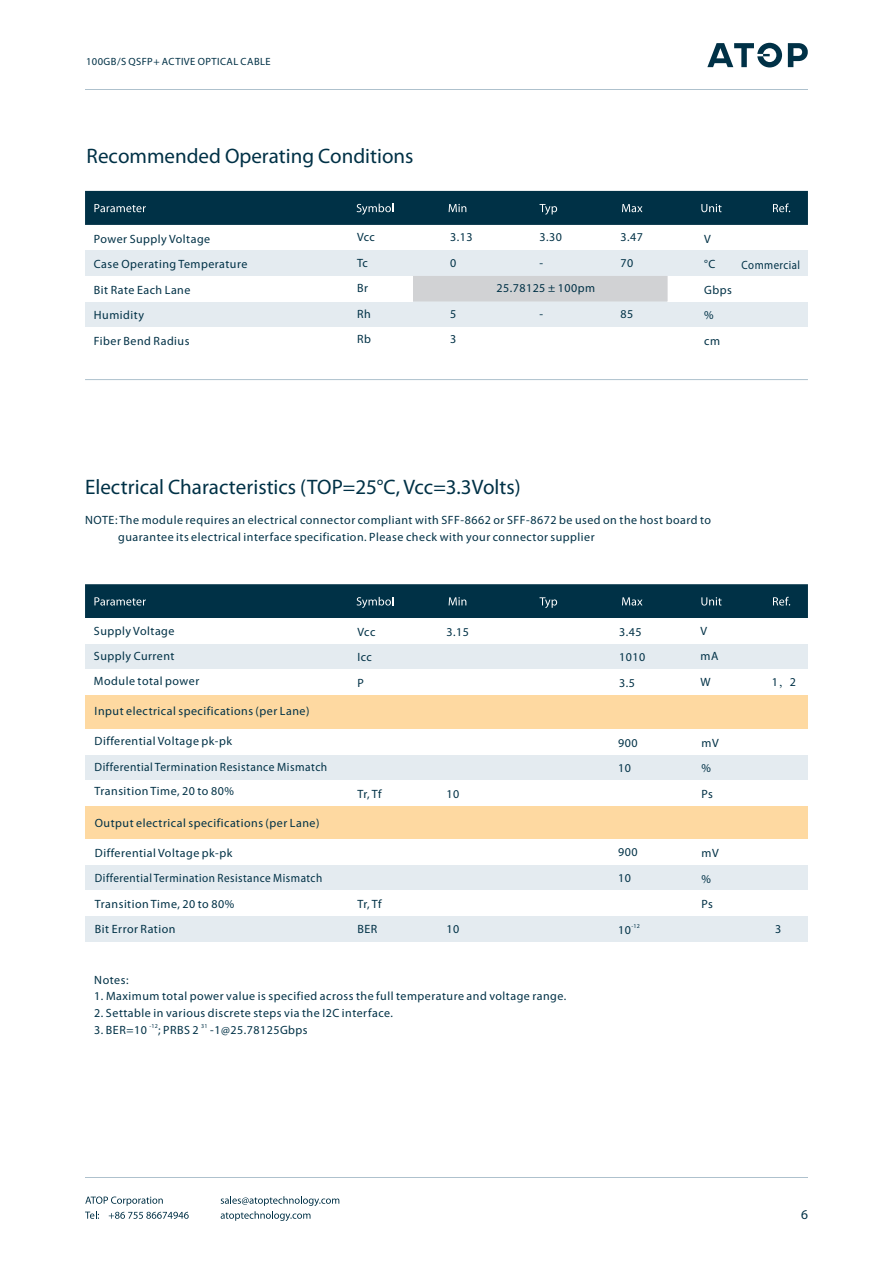
<style>
.page{position:relative;width:893px;height:1263px;background:#fff}
.page>*{position:absolute;margin:0;border:0;box-sizing:border-box;transform-origin:0 0}
.t1{font:21px "Myriad Pro";color:#003146}
.t2{font:13.5px "Myriad Pro";color:#003146}
.t3{font:12px/25.5px "Myriad Pro";letter-spacing:.04em;color:#003146}
.t4{font:12px "Myriad Pro";letter-spacing:.04em;color:#003146;scale:.9 1}
.t5{font:10.5px "Myriad Pro";letter-spacing:.04em;color:#003146}
.t6{font:6px "Myriad Pro";color:#003146}
.s1{font-family:"Adobe Song Std";font-weight:300}
</style>
<div class="page">
<div style="left:753px;top:250px;width:55px;height:26px;background:#e4ebf0"></div>
<div style="left:668px;top:250px;width:85px;height:26px;background:#e4ebf0"></div>
<div style="left:583px;top:250px;width:85px;height:26px;background:#e4ebf0"></div>
<div style="left:497px;top:250px;width:86px;height:26px;background:#e4ebf0"></div>
<div style="left:412px;top:250px;width:85px;height:26px;background:#e4ebf0"></div>
<div style="left:336px;top:250px;width:76px;height:26px;background:#e4ebf0"></div>
<div style="left:85px;top:250px;width:251px;height:26px;background:#e4ebf0"></div>
<div style="left:753px;top:301px;width:55px;height:26px;background:#e4ebf0"></div>
<div style="left:668px;top:301px;width:85px;height:26px;background:#e4ebf0"></div>
<div style="left:583px;top:301px;width:85px;height:26px;background:#e4ebf0"></div>
<div style="left:497px;top:301px;width:86px;height:26px;background:#e4ebf0"></div>
<div style="left:412px;top:301px;width:85px;height:26px;background:#e4ebf0"></div>
<div style="left:336px;top:301px;width:76px;height:26px;background:#e4ebf0"></div>
<div style="left:85px;top:301px;width:251px;height:26px;background:#e4ebf0"></div>
<div style="left:413px;top:276px;width:255px;height:25px;background:#d1d2d4"></div>
<div style="left:85px;top:191px;width:723px;height:34px;background:#003146"></div>
<hr style="left:85px;top:379px;width:723px;height:1px;background:#aec1cd">
<hr style="left:85px;top:1178px;width:723px;height:1px;background:#aec1cd">
<svg style="left:85px;top:1196px;width:104px;height:23px"></svg>
<svg style="left:221px;top:1196px;width:118px;height:25px"></svg>
<div style="left:85px;top:584px;width:723px;height:34px;background:#003146"></div>
<div style="left:753px;top:695px;width:55px;height:34px;background:#fed9a1"></div>
<div style="left:753px;top:805px;width:55px;height:34px;background:#fed9a1"></div>
<div style="left:668px;top:695px;width:85px;height:34px;background:#fed9a1"></div>
<div style="left:668px;top:805px;width:85px;height:34px;background:#fed9a1"></div>
<div style="left:583px;top:695px;width:85px;height:34px;background:#fed9a1"></div>
<div style="left:583px;top:805px;width:85px;height:34px;background:#fed9a1"></div>
<div style="left:497px;top:695px;width:86px;height:34px;background:#fed9a1"></div>
<div style="left:497px;top:805px;width:86px;height:34px;background:#fed9a1"></div>
<div style="left:412px;top:695px;width:85px;height:34px;background:#fed9a1"></div>
<div style="left:412px;top:805px;width:85px;height:34px;background:#fed9a1"></div>
<div style="left:336px;top:695px;width:76px;height:34px;background:#fed9a1"></div>
<div style="left:336px;top:805px;width:76px;height:34px;background:#fed9a1"></div>
<div style="left:85px;top:695px;width:251px;height:34px;background:#fed9a1"></div>
<div style="left:85px;top:805px;width:251px;height:34px;background:#fed9a1"></div>
<div style="left:753px;top:644px;width:55px;height:25px;background:#e4ebf0"></div>
<div style="left:668px;top:644px;width:85px;height:25px;background:#e4ebf0"></div>
<div style="left:583px;top:644px;width:85px;height:25px;background:#e4ebf0"></div>
<div style="left:497px;top:644px;width:86px;height:25px;background:#e4ebf0"></div>
<div style="left:412px;top:644px;width:85px;height:25px;background:#e4ebf0"></div>
<div style="left:336px;top:644px;width:76px;height:25px;background:#e4ebf0"></div>
<div style="left:85px;top:644px;width:251px;height:25px;background:#e4ebf0"></div>
<div style="left:753px;top:754px;width:55px;height:26px;background:#e4ebf0"></div>
<div style="left:668px;top:754px;width:85px;height:26px;background:#e4ebf0"></div>
<div style="left:583px;top:754px;width:85px;height:26px;background:#e4ebf0"></div>
<div style="left:497px;top:754px;width:86px;height:26px;background:#e4ebf0"></div>
<div style="left:412px;top:754px;width:85px;height:26px;background:#e4ebf0"></div>
<div style="left:336px;top:754px;width:76px;height:26px;background:#e4ebf0"></div>
<div style="left:85px;top:754px;width:251px;height:26px;background:#e4ebf0"></div>
<div style="left:753px;top:865px;width:55px;height:25px;background:#e4ebf0"></div>
<div style="left:668px;top:865px;width:85px;height:25px;background:#e4ebf0"></div>
<div style="left:583px;top:865px;width:85px;height:25px;background:#e4ebf0"></div>
<div style="left:497px;top:865px;width:86px;height:25px;background:#e4ebf0"></div>
<div style="left:412px;top:865px;width:85px;height:25px;background:#e4ebf0"></div>
<div style="left:336px;top:865px;width:76px;height:25px;background:#e4ebf0"></div>
<div style="left:85px;top:865px;width:251px;height:25px;background:#e4ebf0"></div>
<div style="left:753px;top:916px;width:55px;height:25px;background:#e4ebf0"></div>
<div style="left:668px;top:916px;width:85px;height:25px;background:#e4ebf0"></div>
<div style="left:583px;top:916px;width:85px;height:25px;background:#e4ebf0"></div>
<div style="left:497px;top:916px;width:86px;height:25px;background:#e4ebf0"></div>
<div style="left:412px;top:916px;width:85px;height:25px;background:#e4ebf0"></div>
<div style="left:336px;top:916px;width:76px;height:25px;background:#e4ebf0"></div>
<div style="left:85px;top:916px;width:251px;height:25px;background:#e4ebf0"></div>
<hr style="left:85px;top:89px;width:723px;height:1px;background:#aec1cd">
<svg style="left:707px;top:43px;width:101px;height:24px"></svg>
<p class="t5" style="left:86px;top:57px;width:186px">100GB/S QSFP+ ACTIVE OPTICAL CABLE</p>
<h1 class="t1" style="left:87px;top:147px;width:328px">Recommended Operating Conditions</h1>
<p class="t3" style="left:94px;top:227px;width:155px">Power Supply Voltage<br>Case Operating Temperature<br>Bit Rate Each Lane<br>Humidity<br>Fiber Bend Radius</p>
<p class="t3" style="left:357px;top:226px;width:19px">Vcc<br>Tc<br>Br<br>Rh<br>Rb</p>
<p class="t3" style="left:450px;top:226px;width:24px">3.13<br>0</p>
<p class="t3" style="left:450px;top:302px;width:8px">5<br>3</p>
<p class="t3" style="left:539px;top:226px;width:24px">3.30 -</p>
<p class="t3" style="left:496px;top:276px;width:100px">25.78125 ± 100pm</p>
<p class="t3" style="left:539px;top:302px;width:5px">-</p>
<p class="t3" style="left:620px;top:226px;width:24px">3.47<br>70</p>
<p class="t3" style="left:620px;top:302px;width:14px">85</p>
<p class="t3" style="left:704px;top:227px;width:29px">V<br>°C<br>Gbps % cm</p>
<p class="t4" style="left:742px;top:259px;width:66px">Commercial</p>
<h1 class="t1" style="left:85px;top:478px;width:437px">Electrical Characteristics (TOP=25°C, Vcc=3.3Volts)</h1>
<p class="t3" style="left:118px;top:513px;width:594px;line-height:16.5px;text-indent:-33px">NOTE: The module requires an electrical connector compliant with SFF-8662 or SFF-8672 be used on the host board to guarantee its electrical interface specification. Please check with your connector supplier</p>
<p class="t3" style="left:94px;top:619px;width:107px">Supply Voltage<br>Supply Current<br>Module total power</p>
<p class="t3" style="left:95px;top:699px;width:216px">Input electrical specifications (per Lane)</p>
<p class="t3" style="left:95px;top:730px;width:234px;line-height:24.9px">Differential Voltage pk-pk<br>Differential Termination Resistance Mismatch<br>Transition Time, 20 to 80%</p>
<p class="t3" style="left:95px;top:811px;width:226px">Output electrical specifications (per Lane)</p>
<p class="t3" style="left:95px;top:841px;width:229px">Differential Voltage pk-pk<br>Differential Termination Resistance Mismatch<br>Transition Time, 20 to 80%<br>Bit Error Ration</p>
<p class="t3" style="left:357px;top:620px;width:19px">Vcc<br>Icc<br>P</p>
<p class="t3" style="left:357px;top:782px;width:26px">Tr, Tf</p>
<p class="t3" style="left:357px;top:893px;width:26px;line-height:24.9px">Tr, Tf<br>BER</p>
<p class="t3" style="left:447px;top:620px;width:24px">3.15</p>
<p class="t3" style="left:447px;top:782px;width:14px">10</p>
<p class="t3" style="left:447px;top:917px;width:14px">10</p>
<p class="t3" style="left:94px;top:968px;width:36px">Notes:</p>
<p class="t3" style="left:94px;top:984px;width:474px">1. Maximum total power value is specified across the full temperature and voltage range.</p>
<p class="t3" style="left:94px;top:1001px;width:300px">2. Settable in various discrete steps via the I2C interface.</p>
<p class="t6" style="left:149px;top:1024px;width:10px">-12</p>
<p class="t6" style="left:201px;top:1024px;width:8px">31</p>
<p class="t3" style="left:94px;top:1018px;width:215px">3. BER=10 ; PRBS 2 -1@25.78125Gbps</p>
<p class="t3" style="left:619px;top:620px;width:28px">3.45<br>1010<br>3.5</p>
<p class="t3" style="left:618px;top:731px;width:21px">900<br>10</p>
<p class="t3" style="left:618px;top:840px;width:21px">900<br>10</p>
<p class="t6" style="left:631px;top:923px;width:10px">-12</p>
<p class="t3" style="left:618px;top:918px;width:14px">10</p>
<p class="t3" style="left:700px;top:619px;width:19px">V mA<br>W</p>
<p class="t3" style="left:701px;top:731px;width:19px">mV %<br>Ps</p>
<p class="t3" style="left:701px;top:841px;width:19px">mV %<br>Ps</p>
<p class="t3" style="left:772px;top:670px;width:26px">1<span class="s1">，</span>2</p>
<p class="t3" style="left:775px;top:917px;width:8px">3</p>
<p class="t2" style="left:801px;top:1208px;width:8px">6</p>
</div>
